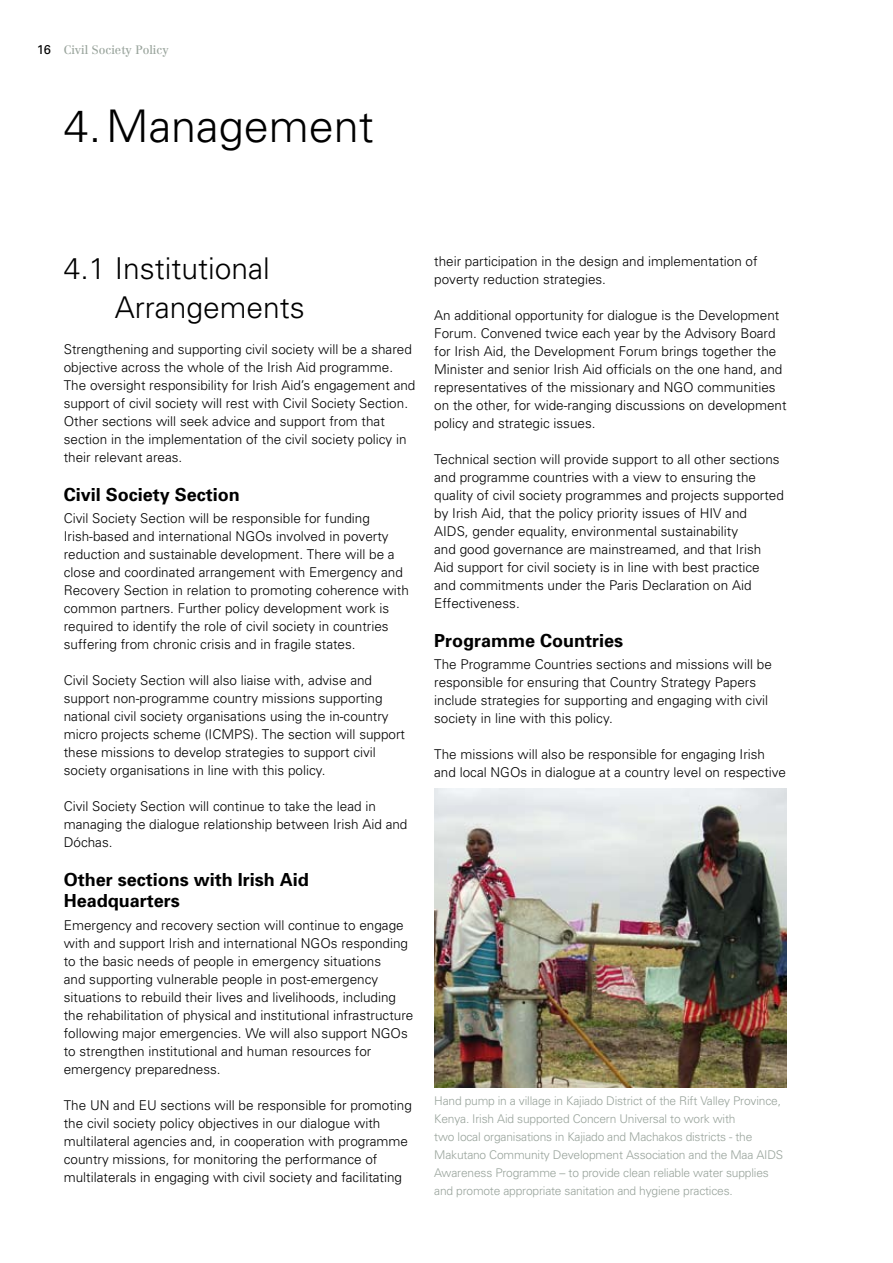
<style>
.page{position:relative;width:893px;height:1263px;background:#fff}
.page>*{position:absolute;margin:0;border:0;box-sizing:border-box;transform-origin:0 0}
.t1{font:300 45px "Univers";color:#000}
.t2{font:300 30px/39px "Univers";color:#000}
.t3{font:700 18px/21px "Univers";color:#000}
.t4{font:300 13.5px/18px "Univers";color:#000}
.t5{font:12.75px "Univers";color:#000}
.t6{font:300 12px/18px "Univers";letter-spacing:-.015em;color:#99a49c}
.t7{font:12px "Centennial LT";color:#99a49c}
</style>
<div class="page">
<img style="left:434px;top:789px;width:353px;height:298px">
<p class="t5" style="left:37px;top:42px;width:8px">16</p>
<p class="t7" style="left:64px;top:43px;width:106px">Civil Society Policy</p>
<h1 class="t1" style="left:64px;top:99px;width:312px">4.Management</h1>
<h2 class="t2" style="left:115px;top:249px;width:192px;text-indent:-51px">4.1 Institutional<br>Arrangements</h2>
<p class="t4" style="left:64px;top:340px;width:353px">Strengthening and supporting civil society will be a shared objective across the whole of the Irish Aid programme.<br>The oversight responsibility for Irish Aid’s engagement and support of civil society will rest with Civil Society Section.<br>Other sections will seek advice and support from that section in the implementation of the civil society policy in their relevant areas.</p>
<h3 class="t3" style="left:64px;top:484px;width:178px">Civil Society Section</h3>
<p class="t4" style="left:64px;top:509px;width:347px">Civil Society Section will be responsible for funding Irish-based and international NGOs involved in poverty reduction and sustainable development. There will be a close and coordinated arrangement with Emergency and Recovery Section in relation to promoting coherence with common partners. Further policy development work is required to identify the role of civil society in countries suffering from chronic crisis and in fragile states.</p>
<p class="t4" style="left:64px;top:671px;width:343px">Civil Society Section will also liaise with, advise and support non-programme country missions supporting national civil society organisations using the in-country micro projects scheme (ICMPS). The section will support these missions to develop strategies to support civil society organisations in line with this policy.</p>
<p class="t4" style="left:64px;top:797px;width:345px">Civil Society Section will continue to take the lead in managing the dialogue relationship between Irish Aid and<br>Dóchas.</p>
<h3 class="t3" style="left:64px;top:869px;width:247px">Other sections with Irish Aid<br>Headquarters</h3>
<p class="t4" style="left:64px;top:916px;width:351px">Emergency and recovery section will continue to engage with and support Irish and international NGOs responding to the basic needs of people in emergency situations<br>and supporting vulnerable people in post-emergency situations to rebuild their lives and livelihoods, including the rehabilitation of physical and institutional infrastructure following major emergencies. We will also support NGOs to strengthen institutional and human resources for emergency preparedness.</p>
<p class="t4" style="left:64px;top:1096px;width:350px">The UN and EU sections will be responsible for promoting the civil society policy objectives in our dialogue with multilateral agencies and, in cooperation with programme country missions, for monitoring the performance of multilaterals in engaging with civil society and facilitating</p>
<p class="t4" style="left:434px;top:252px;width:325px">their participation in the design and implementation of poverty reduction strategies.</p>
<p class="t4" style="left:434px;top:306px;width:354px">An additional opportunity for dialogue is the Development Forum. Convened twice each year by the Advisory Board for Irish Aid, the Development Forum brings together the Minister and senior Irish Aid officials on the one hand, and representatives of the missionary and NGO communities on the other, for wide-ranging discussions on development policy and strategic issues.</p>
<p class="t4" style="left:434px;top:450px;width:351px">Technical section will provide support to all other sections and programme countries with a view to ensuring the quality of civil society programmes and projects supported by Irish Aid, that the policy priority issues of HIV and AIDS, gender equality, environmental sustainability<br>and good governance are mainstreamed, and that Irish Aid support for civil society is in line with best practice and commitments under the Paris Declaration on Aid Effectiveness.</p>
<h3 class="t3" style="left:434px;top:630px;width:191px">Programme Countries</h3>
<p class="t4" style="left:434px;top:655px;width:339px">The Programme Countries sections and missions will be responsible for ensuring that Country Strategy Papers include strategies for supporting and engaging with civil society in line with this policy.</p>
<p class="t4" style="left:434px;top:745px;width:353px">The missions will also be responsible for engaging Irish and local NGOs in dialogue at a country level on respective</p>
<p class="t6" style="left:434px;top:1092px;width:350px">Hand pump in a village in Kajiado District of the Rift Valley Province, Kenya. Irish Aid supported Concern Universal to work with<br>two local organisations in Kajiado and Machakos districts - the Makutano Community Development Association and the Maa AIDS Awareness Programme – to provide clean reliable water supplies and promote appropriate sanitation and hygiene practices.</p>
</div>
